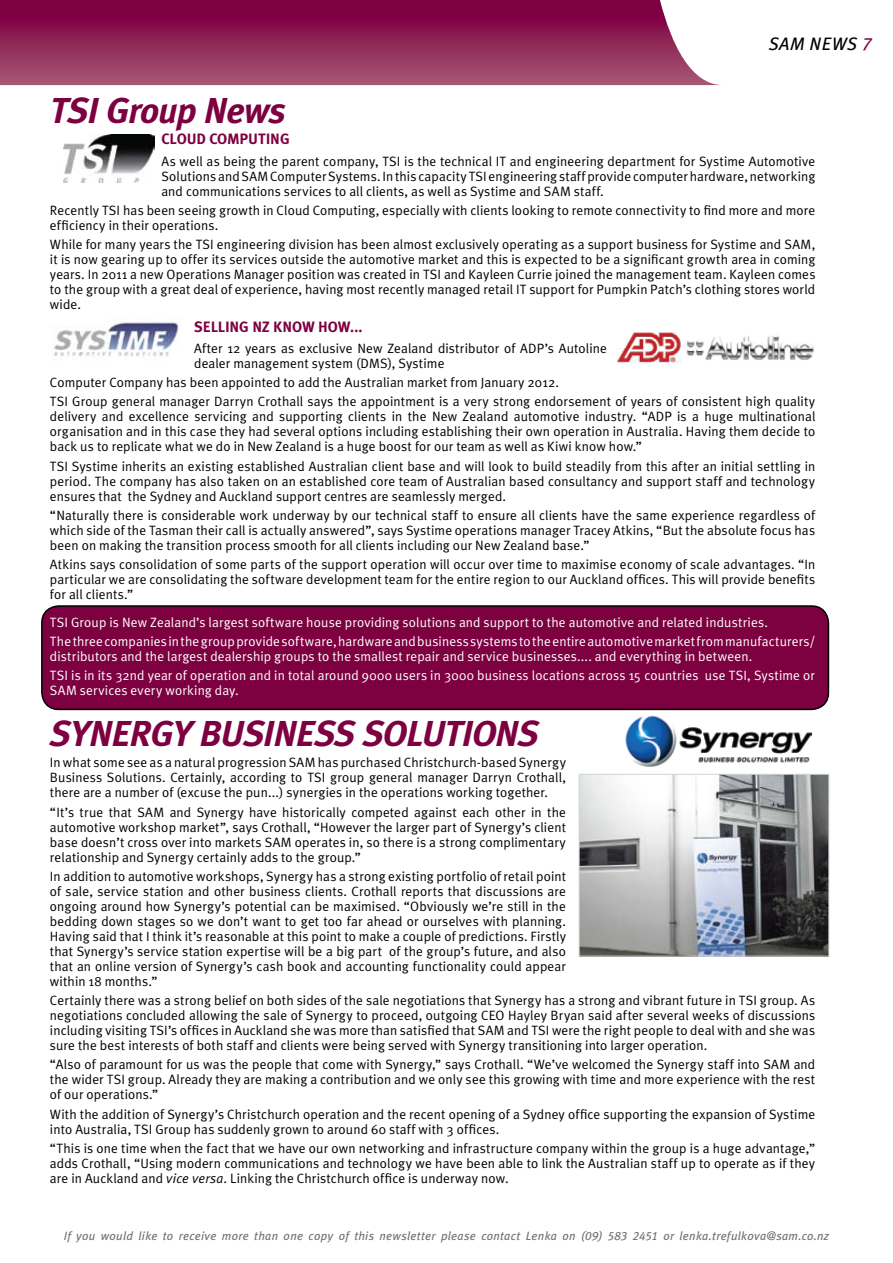
<style>
.page{position:relative;width:893px;height:1263px;background:#fff}
.page>*{position:absolute;margin:0;border:0;box-sizing:border-box;transform-origin:0 0}
.t1{font:italic 700 36px "Meta Plus";letter-spacing:-.025em;color:#7d0040}
.t2{font:italic 18px "Meta Plus";letter-spacing:.025em;color:#000}
.t3{font:700 15px "Meta Plus";letter-spacing:-.005em;color:#7d0040}
.t4{font:13.5px/15px "Meta Plus";letter-spacing:.01em;color:#000;text-align:justify}
.t5{font:13.5px/19.2px "Meta Plus";letter-spacing:.01em;color:#fff}
.t6{font:italic 12px "Meta Plus";letter-spacing:.02em;color:#6d6f71}
.s1{font-family:"Meta Plus Book Caps";color:#7d0040}
.s2{font-style:italic}
.s3{font-family:"Meta Plus Book Caps"}
</style>
<div class="page">
<img style="left:625px;top:715px;width:187px;height:52px">
<svg style="left:0;top:0;width:719px;height:85px;background:#953361"></svg>
<div style="left:42px;top:606px;width:786px;height:103px;background:#7d0040;border-radius:17px"></div>
<div style="left:41px;top:605px;width:788px;height:105px;border:2px solid #000;border-radius:17px"></div>
<img style="left:581px;top:776px;width:246px;height:178px">
<div style="left:579px;top:774px;width:250px;height:182px;border:1px solid #d1d3d4"></div>
<img style="left:64px;top:135px;width:91px;height:47px">
<img style="left:53px;top:322px;width:127px;height:35px">
<img style="left:617px;top:332px;width:197px;height:31px">
<h2 class="t2" style="left:769px;top:33px;width:105px">SAM NEWS <span class="s1">7</span></h2>
<h1 class="t1" style="left:50px;top:90px;width:237px">TSI GROUP NEWS</h1>
<p class="t3" style="left:161px;top:131px;width:130px">CLOUD COMPUTING</p>
<p class="t4" style="left:161px;top:153px;width:656px">As well as being the parent company, TSI is the technical IT and engineering department for Systime Automotive Solutions and SAM Computer Systems. In this capacity TSI engineering staff provide computer hardware, networking and communications services to all clients, as well as Systime and SAM staff.</p>
<p class="t4" style="left:50px;top:203px;width:767px">Recently TSI has been seeing growth in Cloud Computing, especially with clients looking to remote connectivity to find more and more efficiency in their operations.</p>
<p class="t4" style="left:50px;top:237px;width:767px">While for many years the TSI engineering division has been almost exclusively operating as a support business for Systime and SAM, it is now gearing up to offer its services outside the automotive market and this is expected to be a significant growth area in coming years. In 2011 a new Operations Manager position was created in TSI and Kayleen Currie joined the management team. Kayleen comes to the group with a great deal of experience, having most recently managed retail IT support for Pumpkin Patch’s clothing stores world wide.</p>
<p class="t3" style="left:194px;top:318px;width:170px">SELLING NZ KNOW HOW...</p>
<p class="t4" style="left:194px;top:341px;width:414px">After 12 years as exclusive New Zealand distributor of ADP’s Autoline dealer management system (DMS), Systime</p>
<p class="t4" style="left:50px;top:373px;width:767px;line-height:19.2px">Computer Company has been appointed to add the Australian market from January 2012.<br>TSI Group general manager Darryn Crothall says the appointment is a very strong endorsement of years of consistent high quality</p>
<p class="t4" style="left:50px;top:409px;width:767px">delivery and excellence servicing and supporting clients in the New Zealand automotive industry. “ADP is a huge multinational organisation and in this case they had several options including establishing their own operation in Australia. Having them decide to back us to replicate what we do in New Zealand is a huge boost for our team as well as Kiwi know how.”</p>
<p class="t4" style="left:50px;top:458px;width:767px">TSI Systime inherits an existing established Australian client base and will look to build steadily from this after an initial settling in period. The company has also taken on an established core team of Australian based consultancy and support staff and technology ensures that the Sydney and Auckland support centres are seamlessly merged.</p>
<p class="t4" style="left:50px;top:508px;width:767px">“Naturally there is considerable work underway by our technical staff to ensure all clients have the same experience regardless of which side of the Tasman their call is actually answered”, says Systime operations manager Tracey Atkins, “But the absolute focus has been on making the transition process smooth for all clients including our New Zealand base.”</p>
<p class="t4" style="left:50px;top:557px;width:767px">Atkins says consolidation of some parts of the support operation will occur over time to maximise economy of scale advantages. “In particular we are consolidating the software development team for the entire region to our Auckland offices. This will provide benefits for all clients.”</p>
<p class="t5" style="left:50px;top:612px;width:767px">TSI Group is New Zealand’s largest software house providing solutions and support to the automotive and related industries.<br>The three companies in the group provide software, hardware and business systems to the entire automotive market from manufacturers/</p>
<p class="t5" style="left:50px;top:647px;width:767px">distributors and the largest dealership groups to the smallest repair and service businesses.... and everything in between.<br>TSI is in its 32nd year of operation and in total around 9000 users in 3000 business locations across 15 countries use TSI, Systime or</p>
<p class="t5" style="left:50px;top:681px;width:190px">SAM services every working day.</p>
<h1 class="t1" style="left:50px;top:713px;width:486px">SYNERGY BUSINESS SOLUTIONS</h1>
<p class="t4" style="left:50px;top:755px;width:518px">In what some see as a natural progression SAM has purchased Christchurch-based Synergy Business Solutions. Certainly, according to TSI group general manager Darryn Crothall, there are a number of (excuse the pun...) synergies in the operations working together.</p>
<p class="t4" style="left:50px;top:804px;width:518px">“It’s true that SAM and Synergy have historically competed against each other in the automotive workshop market”, says Crothall, “However the larger part of Synergy’s client base doesn’t cross over into markets SAM operates in, so there is a strong complimentary relationship and Synergy certainly adds to the group.”</p>
<p class="t4" style="left:50px;top:869px;width:518px">In addition to automotive workshops, Synergy has a strong existing portfolio of retail point of sale, service station and other business clients. Crothall reports that discussions are ongoing around how Synergy’s potential can be maximised. “Obviously we’re still in the bedding down stages so we don’t want to get too far ahead or ourselves with planning.<br>Having said that I think it’s reasonable at this point to make a couple of predictions. Firstly that Synergy’s service station expertise will be a big part of the group’s future, and also that an online version of Synergy’s cash book and accounting functionality could appear within 18 months.”</p>
<p class="t4" style="left:50px;top:993px;width:767px">Certainly there was a strong belief on both sides of the sale negotiations that Synergy has a strong and vibrant future in TSI group. As negotiations concluded allowing the sale of Synergy to proceed, outgoing CEO Hayley Bryan said after several weeks of discussions including visiting TSI’s offices in Auckland she was more than satisfied that SAM and TSI were the right people to deal with and she was sure the best interests of both staff and clients were being served with Synergy transitioning into larger operation.</p>
<p class="t4" style="left:50px;top:1057px;width:767px">“Also of paramount for us was the people that come with Synergy,” says Crothall. “We’ve welcomed the Synergy staff into SAM and the wider TSI group. Already they are making a contribution and we only see this growing with time and more experience with the rest of our operations.”</p>
<p class="t4" style="left:50px;top:1106px;width:767px">With the addition of Synergy’s Christchurch operation and the recent opening of a Sydney office supporting the expansion of Systime into Australia, TSI Group has suddenly grown to around 60 staff with 3 offices.</p>
<p class="t4" style="left:50px;top:1141px;width:767px">“This is one time when the fact that we have our own networking and infrastructure company within the group is a huge advantage,” adds Crothall, “Using modern communications and technology we have been able to link the Australian staff up to operate as if they are in Auckland and <span class="s2">vice versa</span>. Linking the Christchurch office is underway now.</p>
<p class="t6" style="left:64px;top:1228px;width:767px">If you would like to receive more than one copy of this newsletter please contact Lenka on <span class="s3">(09) 583 2451</span> or lenka.trefulkova@sam.co.nz</p>
</div>
